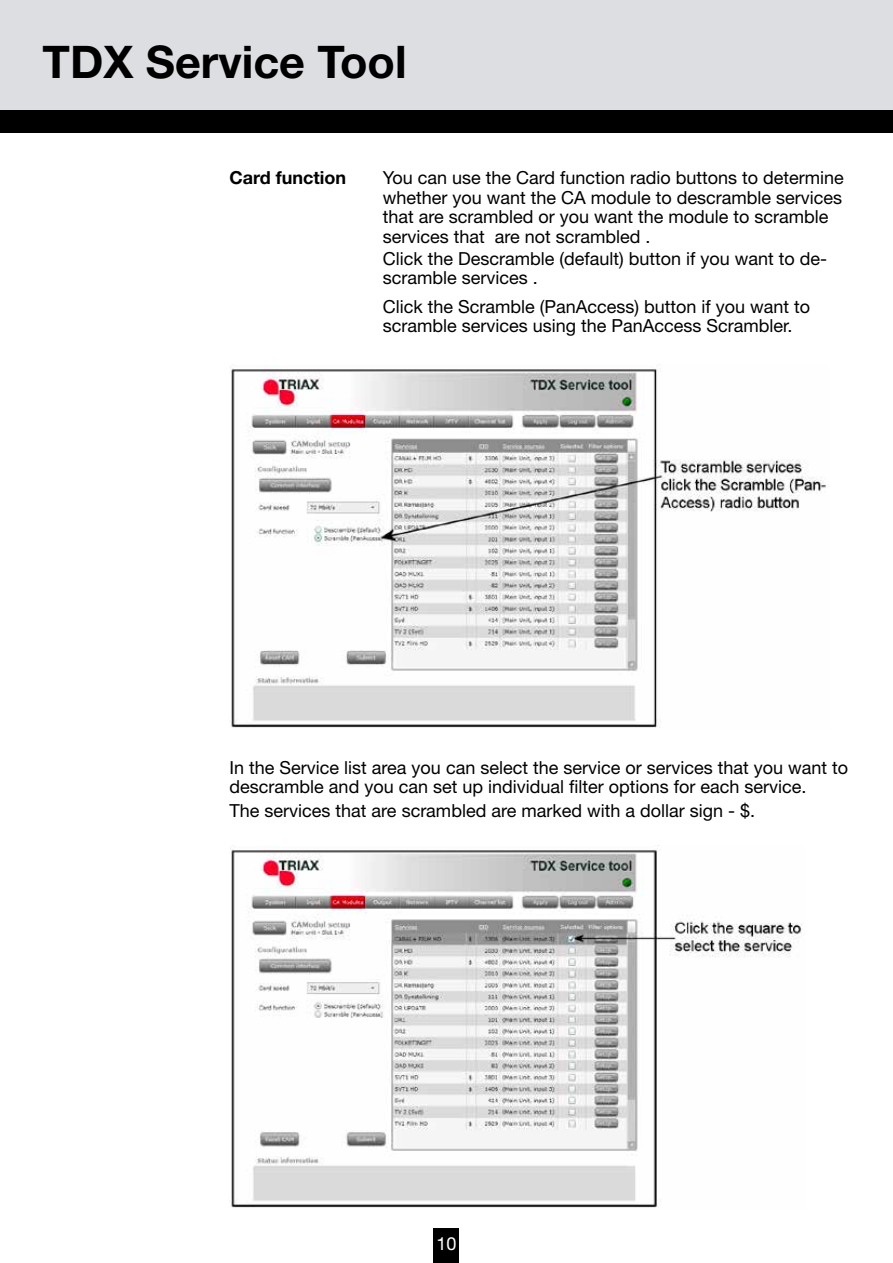
<style>
.page{position:relative;width:893px;height:1263px;background:#fff}
.page>*{position:absolute;margin:0;border:0;box-sizing:border-box;transform-origin:0 0}
.t1{font:700 45px "Helvetica Neue";color:#000}
.t2{font:18px/19.5px "Helvetica Neue";color:#000}
.t3{font:700 18px "Helvetica Neue";color:#000}
.t4{font:18px "Helvetica Neue";color:#fff}
</style>
<div class="page">
<div style="left:434px;top:1228px;width:25px;height:35px;background:#000"></div>
<div style="left:0;top:0;width:893px;height:122px;background:#dcdee1"></div>
<div style="left:0;top:111px;width:893px;height:22px;background:#000"></div>
<img style="left:230px;top:845px;width:572px;height:363px">
<img style="left:230px;top:366px;width:596px;height:362px">
<h1 class="t1" style="left:43px;top:34px;width:366px">TDX Service Tool</h1>
<p class="t3" style="left:230px;top:167px;width:118px">Card function</p>
<p class="t2" style="left:383px;top:168px;width:463px">You can use the Card function radio buttons to determine whether you want the CA module to descramble services that are scrambled or you want the module to scramble services that are not scrambled .</p>
<p class="t2" style="left:383px;top:248px;width:446px">Click the Descramble (default) button if you want to de&shy;scramble services .</p>
<p class="t2" style="left:383px;top:296px;width:429px">Click the Scramble (PanAccess) button if you want to scramble services using the PanAccess Scrambler.</p>
<p class="t2" style="left:230px;top:757px;width:620px">In the Service list area you can select the service or services that you want to descramble and you can set up individual filter options for each service.</p>
<p class="t2" style="left:230px;top:801px;width:527px">The services that are scrambled are marked with a dollar sign - $.</p>
<p class="t4" style="left:436px;top:1232px;width:22px">10</p>
</div>
